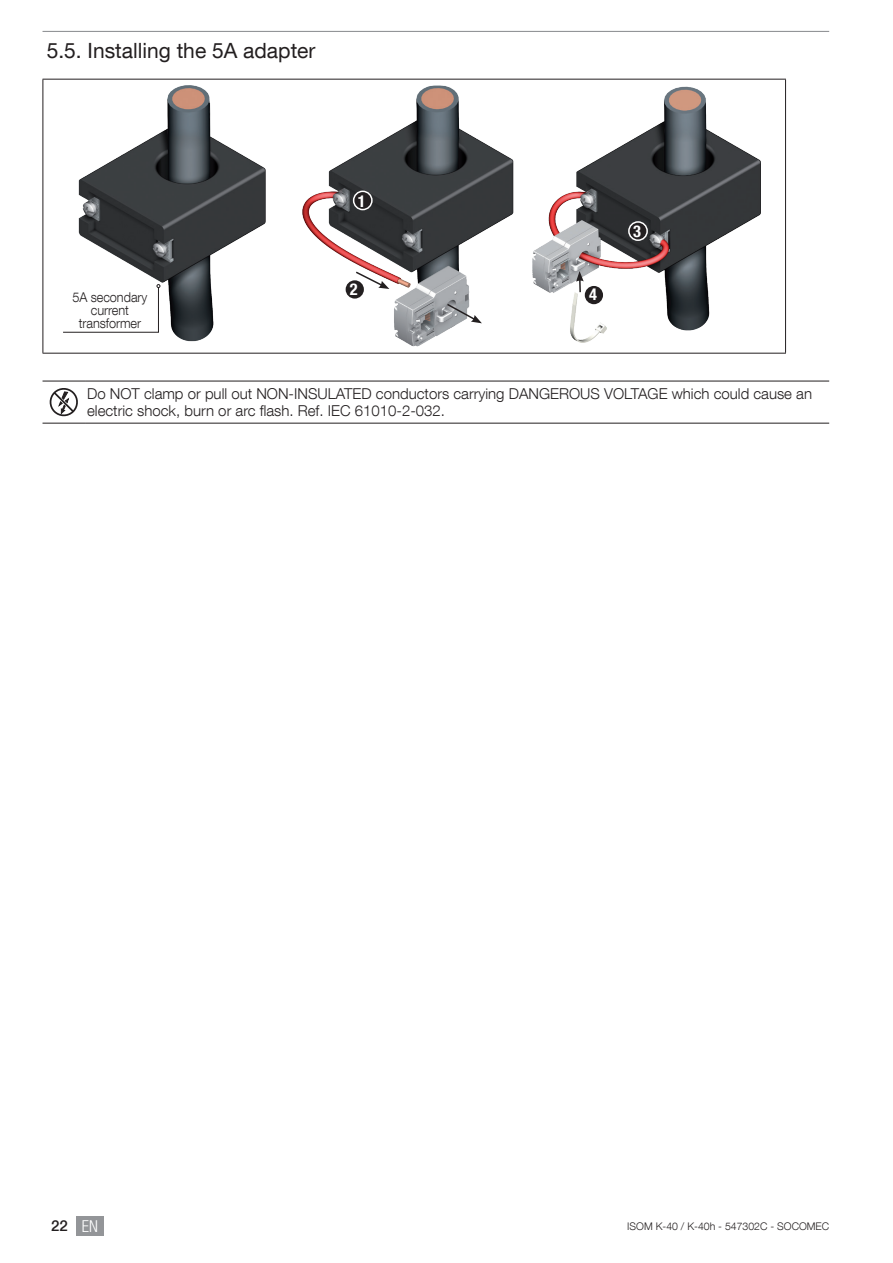
<style>
.page{position:relative;width:893px;height:1263px;background:#fff}
.page>*{position:absolute;margin:0;border:0;box-sizing:border-box;transform-origin:0 0}
.t1{font:21px "Helvetica Neue LT Com";color:#231f20}
.t2{font:700 condensed 16.35px "Helvetica Neue LT Com";color:#fff}
.t3{font:300 15px/16.5px "Helvetica Neue LT Com";color:#231f20}
.t4{font:500 15px "Helvetica Neue LT Com";color:#231f20}
.t5{font:300 13.5px/12.8px "Helvetica Neue LT Com";letter-spacing:-.005em;color:#231f20;text-align:center;scale:.94 1}
.t6{font:300 10.5px "Helvetica Neue LT Com";color:#231f20}
.s1{font-weight:300;font-stretch:condensed;font-size:16.5px;color:#fff}
</style>
<div class="page">
<div style="left:76px;top:1216px;width:28px;height:19px;background:#939598"></div>
<hr style="left:43px;top:31px;width:786px;height:1px;background:#939598">
<hr style="left:43px;top:79px;width:743px;height:1px;background:#231f20">
<hr style="left:43px;top:80px;width:1px;height:273px;background:#231f20">
<hr style="left:785px;top:80px;width:1px;height:273px;background:#231f20">
<hr style="left:43px;top:353px;width:743px;height:1px;background:#231f20">
<img style="left:532px;top:86px;width:228px;height:256px">
<div style="left:585px;top:286px;width:18px;height:18px;background:#231f20;border-radius:50%"></div>
<div style="left:629px;top:222px;width:18px;height:18px;background:#231f20;border-radius:50%"></div>
<div style="left:628px;top:221px;width:20px;height:20px;border:2px solid #fff;border-radius:50%"></div>
<svg style="left:576px;top:271px;width:8px;height:21px"></svg>
<img style="left:78px;top:86px;width:188px;height:256px">
<img style="left:302px;top:86px;width:212px;height:212px">
<div style="left:354px;top:191px;width:18px;height:19px;background:#231f20;border-radius:50%"></div>
<div style="left:353px;top:191px;width:20px;height:19px;border:2px solid #fff;border-radius:50%"></div>
<img style="left:392px;top:265px;width:91px;height:81px">
<svg style="left:445px;top:302px;width:37px;height:21px"></svg>
<svg style="left:354px;top:270px;width:35px;height:19px"></svg>
<div style="left:346px;top:280px;width:18px;height:19px;background:#231f20;border-radius:50%"></div>
<svg style="left:63px;top:284px;width:97px;height:49px"></svg>
<hr style="left:43px;top:381px;width:42px;height:1px;background:#231f20">
<hr style="left:85px;top:381px;width:744px;height:1px;background:#231f20">
<hr style="left:43px;top:423px;width:42px;height:1px;background:#231f20">
<hr style="left:85px;top:423px;width:744px;height:1px;background:#231f20">
<svg style="left:49px;top:388px;width:29px;height:29px"></svg>
<h1 class="t1" style="left:47px;top:37px;width:270px">5.5. Installing the 5A adapter</h1>
<p class="t5" style="left:73px;top:291px;width:81px">5A secondary current transformer</p>
<p class="t2" style="left:358px;top:191px;width:9px">1</p>
<p class="t2" style="left:350px;top:279px;width:9px">2</p>
<p class="t2" style="left:589px;top:285px;width:9px">4</p>
<p class="t2" style="left:633px;top:222px;width:9px">3</p>
<p class="t3" style="left:87px;top:385px;width:726px">Do NOT clamp or pull out NON-INSULATED conductors carrying DANGEROUS VOLTAGE which could cause an electric shock, burn or arc flash. Ref. IEC 61010-2-032.</p>
<p class="t4" style="left:51px;top:1217px;width:48px">22 <span class="s1">EN</span></p>
<p class="t6" style="left:627px;top:1219px;width:203px">ISOM K-40 / K-40h - 547302C - SOCOMEC</p>
</div>
